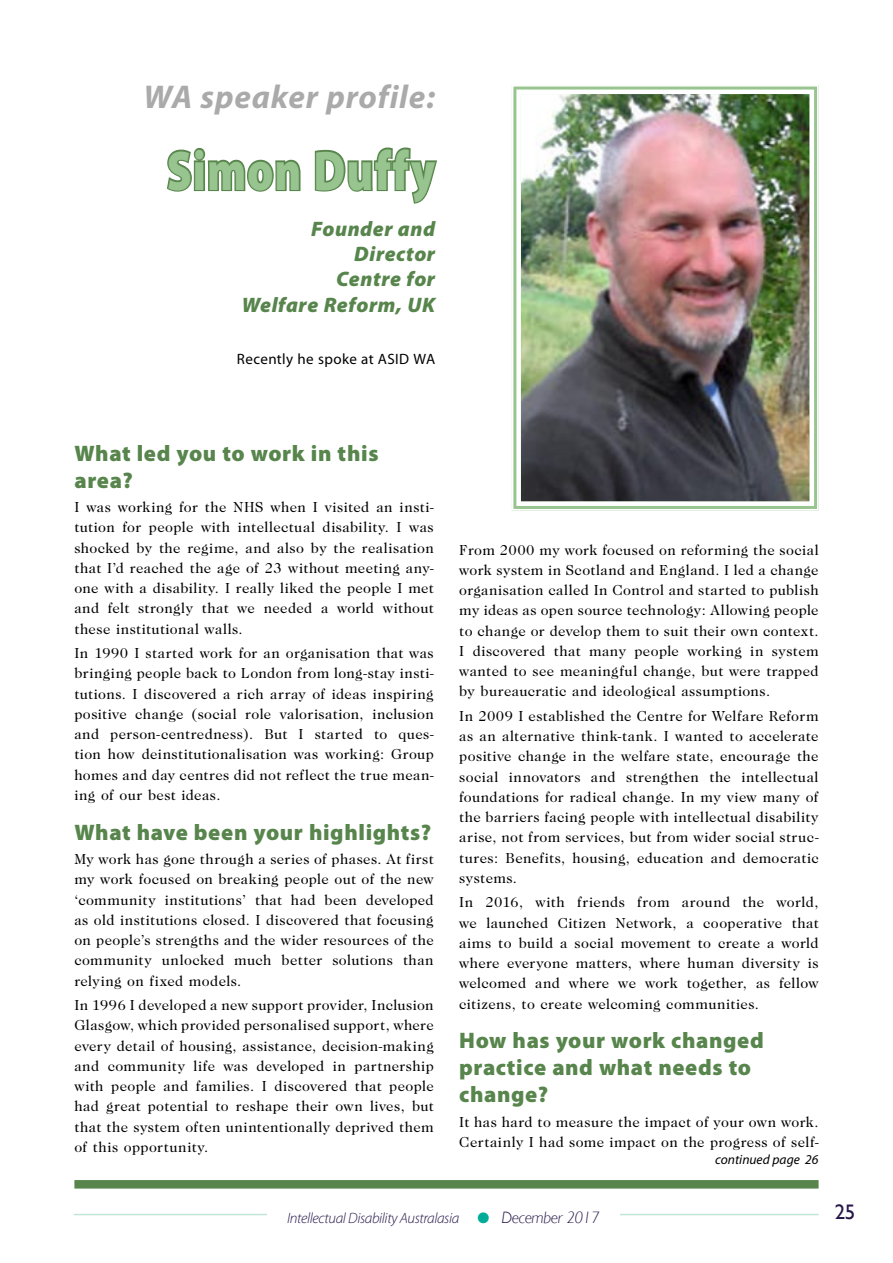
<style>
.page{position:relative;width:893px;height:1263px;background:#fff}
.page>*{position:absolute;margin:0;border:0;box-sizing:border-box;transform-origin:0 0}
.head_1_DkBlue{font:900 56.25px "Myriad Pro";letter-spacing:.025em;color:#98c58f;scale:.8 1}
.head_1_DkBlue-2{font:italic 700 33px "Myriad Pro";letter-spacing:.025em;color:#aaa}
.Header_subhead_15pt_green{font:900 22.5px/27px "Myriad Pro";letter-spacing:.025em;color:#57854c}
.header_author{font:italic 900 21px/25.2px "Myriad Pro";letter-spacing:.025em;color:#57854c;text-align:right}
.t1{font:21px "Gill Sans";color:#28164a}
.body_1{font:15px/20.2px "Caslon";letter-spacing:.03em;color:#000;text-align:justify}
.t2{font:italic 300 15px "Myriad Pro";letter-spacing:-.025em;color:#28164a}
.Header_Place{font:15px "Myriad Pro";letter-spacing:.025em;color:#000}
.Continueds{font:italic 13.5px "Myriad Pro";color:#000}
.s1{color:#00ab97}
.s2{font-family:"Gill Sans";font-size:16.5px}
</style>
<div class="page">
<hr style="left:74px;top:1214px;width:745px;height:1px;background:#c1e5d6">
<div style="left:267px;top:1208px;width:353px;height:45px;background:#fff"></div>
<img style="left:512px;top:85px;width:307px;height:426px">
<div style="left:516px;top:90px;width:298px;height:416px;border:4px solid #fff"></div>
<svg style="left:167px;top:147px;width:134px;height:45px"></svg>
<svg style="left:314px;top:147px;width:123px;height:57px"></svg>
<svg style="left:74px;top:1180px;width:745px;height:8px;background:#58864d"></svg>
<p class="head_1_DkBlue-2" style="left:144px;top:79px;width:293px">WA speaker profile:</p>
<p class="head_1_DkBlue" style="left:167px;top:139px;width:337px">Simon Duffy</p>
<p class="header_author" style="left:242px;top:217px;width:195px">Founder and<br>Director<br>Centre for<br>Welfare Reform, UK</p>
<p class="Header_Place" style="left:237px;top:350px;width:200px">Recently he spoke at ASID WA</p>
<p class="Header_subhead_15pt_green" style="left:74px;top:440px;width:306px">What led you to work in this area?</p>
<p class="body_1" style="left:74px;top:497px;width:361px">I was working for the NHS when I visited an insti&shy;tution for people with intellectual disability. I was shocked by the regime, and also by the realisation that I’d reached the age of 23 without meeting any&shy;one with a disability. I really liked the people I met and felt strongly that we needed a world without these institutional walls.</p>
<p class="body_1" style="left:74px;top:643px;width:361px">In 1990 I started work for an organisation that was bringing people back to London from long-stay insti&shy;tutions. I discovered a rich array of ideas inspiring positive change (social role valorisation, inclusion and person-centredness). But I started to ques&shy;tion how deinstitutionalisation was working: Group homes and day centres did not reflect the true mean&shy;ing of our best ideas.</p>
<p class="Header_subhead_15pt_green" style="left:74px;top:819px;width:358px">What have been your highlights?</p>
<p class="body_1" style="left:74px;top:849px;width:361px">My work has gone through a series of phases. At first my work focused on breaking people out of the new ‘community institutions’ that had been developed as old institutions closed. I discovered that focusing on people’s strengths and the wider resources of the community unlocked much better solutions than relying on fixed models.</p>
<p class="body_1" style="left:74px;top:995px;width:361px">In 1996 I developed a new support provider, Inclusion Glasgow, which provided personalised support, where every detail of housing, assistance, decision-making and community life was developed in partnership with people and families. I discovered that people had great potential to reshape their own lives, but that the system often unintentionally deprived them of this opportunity.</p>
<p class="body_1" style="left:459px;top:540px;width:361px">From 2000 my work focused on reforming the social work system in Scotland and England. I led a change organisation called In Control and started to publish my ideas as open source technology: Allowing people to change or develop them to suit their own context.<br>I discovered that many people working in system wanted to see meaningful change, but were trapped by bureaucratic and ideological assumptions.</p>
<p class="body_1" style="left:459px;top:706px;width:361px">In 2009 I established the Centre for Welfare Reform as an alternative think-tank. I wanted to accelerate positive change in the welfare state, encourage the social innovators and strengthen the intellectual foundations for radical change. In my view many of the barriers facing people with intellectual disability arise, not from services, but from wider social struc&shy;tures: Benefits, housing, education and democratic systems.</p>
<p class="body_1" style="left:459px;top:892px;width:361px">In 2016, with friends from around the world, we launched Citizen Network, a cooperative that aims to build a social movement to create a world where everyone matters, where human diversity is welcomed and where we work together, as fellow citizens, to create welcoming communities.</p>
<p class="Header_subhead_15pt_green" style="left:459px;top:1027px;width:306px">How has your work changed practice and what needs to change?</p>
<p class="body_1" style="left:459px;top:1112px;width:361px">It has hard to measure the impact of your own work.<br>Certainly I had some impact on the progress of self-</p>
<p class="Continueds" style="left:715px;top:1152px;width:105px">continued page 26</p>
<p class="t2" style="left:287px;top:1210px;width:314px">Intellectual Disability Australasia <span class="s1">□</span> <span class="s2">December 2017</span></p>
<p class="t1" style="left:835px;top:1200px;width:22px">25</p>
</div>
